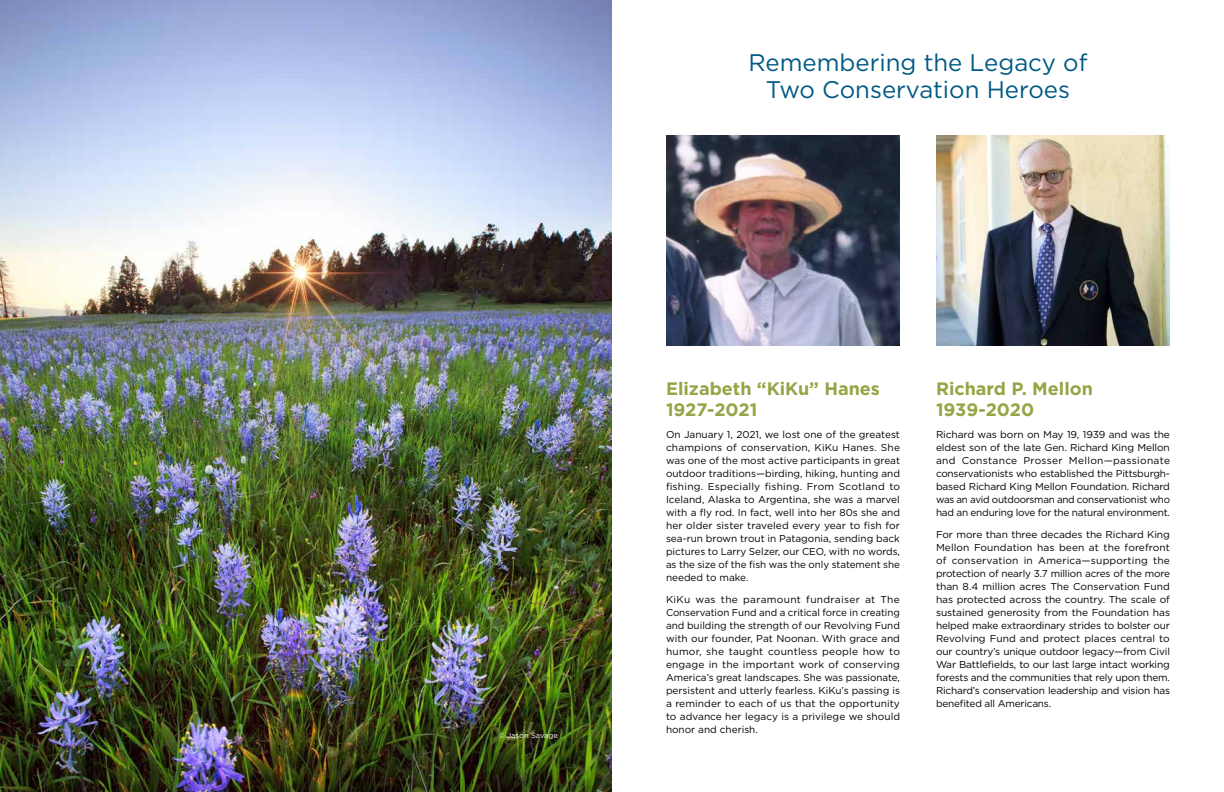
<style>
.page{position:relative;width:1224px;height:792px;background:#fff}
.page>*{position:absolute;margin:0;border:0;box-sizing:border-box;transform-origin:0 0}
.t1{font:24px/27px "Gotham";color:#005a84;text-align:center}
.t2{font:700 18px/21px "Gotham";color:#94a545}
.t3{font:10px/13px "Gotham";letter-spacing:-.02em;color:#000;text-align:justify}
.t4{font:7.5px "Gotham";color:#fff}
</style>
<div class="page">
<img style="left:666px;top:136px;width:234px;height:209px">
<img style="left:936px;top:136px;width:234px;height:209px">
<img style="left:0;top:0;width:612px;height:792px">
<h1 class="t1" style="left:748px;top:48px;width:341px">Remembering the Legacy of<br>Two Conservation Heroes</h1>
<p class="t4" style="left:499px;top:731px;width:61px">© Jason Savage</p>
<h2 class="t2" style="left:666px;top:378px;width:216px">Elizabeth “KiKu” Hanes<br>1927-2021</h2>
<p class="t3" style="left:666px;top:428px;width:236px">On January 1, 2021, we lost one of the greatest champions of conservation, KiKu Hanes. She was one of the most active participants in great outdoor traditions—birding, hiking, hunting and fishing. Especially fishing. From Scotland to Iceland, Alaska to Argentina, she was a marvel with a fly rod. In fact, well into her 80s she and her older sister traveled every year to fish for sea-run brown trout in Patagonia, sending back pictures to Larry Selzer, our CEO, with no words, as the size of the fish was the only statement she needed to make.</p>
<p class="t3" style="left:666px;top:593px;width:236px">KiKu was the paramount fundraiser at The Conservation Fund and a critical force in creating and building the strength of our Revolving Fund with our founder, Pat Noonan. With grace and humor, she taught countless people how to engage in the important work of conserving America’s great landscapes. She was passionate, persistent and utterly fearless. KiKu’s passing is a reminder to each of us that the opportunity to advance her legacy is a privilege we should honor and cherish.</p>
<h2 class="t2" style="left:936px;top:378px;width:158px">Richard P. Mellon<br>1939-2020</h2>
<p class="t3" style="left:936px;top:428px;width:236px">Richard was born on May 19, 1939 and was the eldest son of the late Gen. Richard King Mellon and Constance Prosser Mellon—passionate conservationists who established the Pittsburgh&shy;based Richard King Mellon Foundation. Richard was an avid outdoorsman and conservationist who had an enduring love for the natural environment.</p>
<p class="t3" style="left:936px;top:528px;width:236px">For more than three decades the Richard King Mellon Foundation has been at the forefront of conservation in America—supporting the protection of nearly 3.7 million acres of the more than 8.4 million acres The Conservation Fund has protected across the country. The scale of sustained generosity from the Foundation has helped make extraordinary strides to bolster our Revolving Fund and protect places central to our country’s unique outdoor legacy—from Civil War Battlefields, to our last large intact working forests and the communities that rely upon them.<br>Richard’s conservation leadership and vision has benefited all Americans.</p>
</div>
